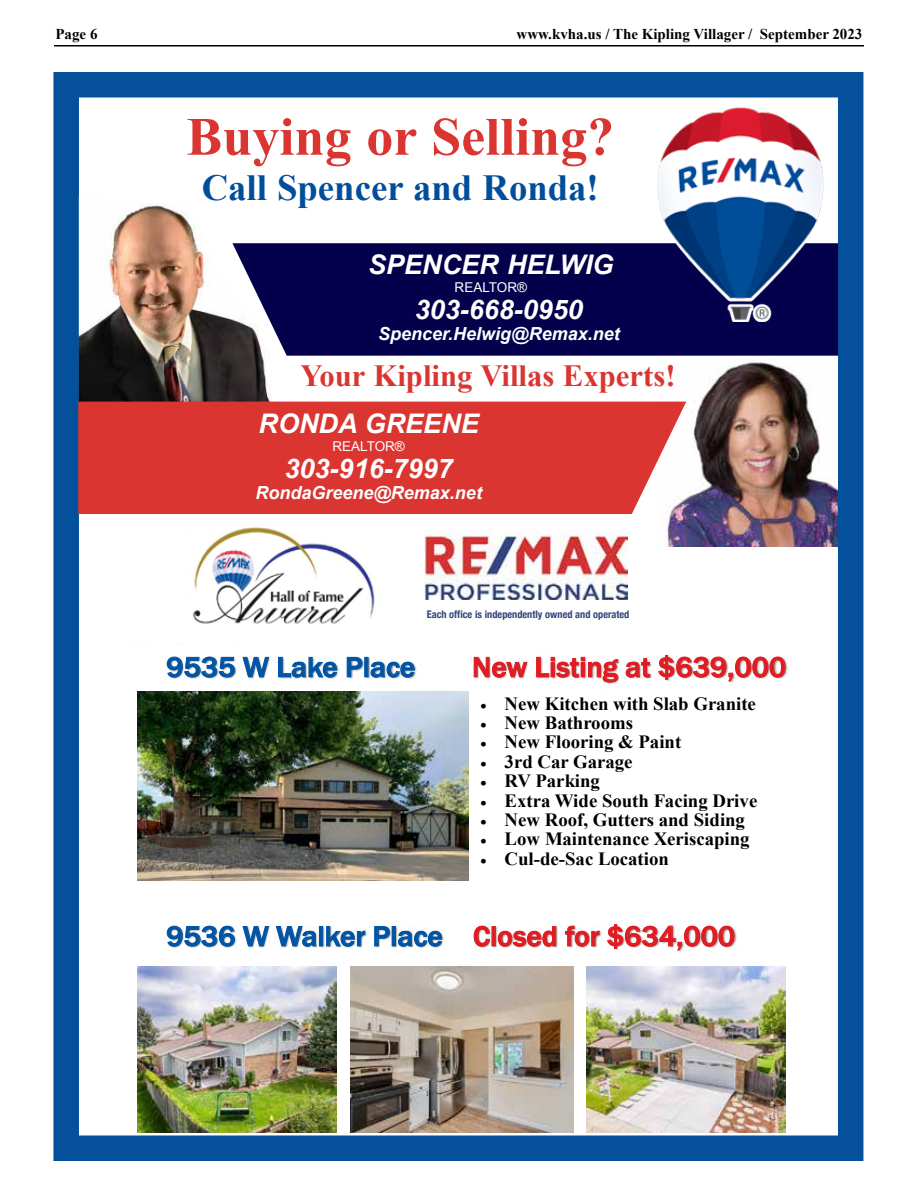
<style>
.page{position:relative;width:918px;height:1188px;background:#fff}
.page>*{position:absolute;margin:0;border:0;box-sizing:border-box;transform-origin:0 0}
.t1{font:700 54px "Times New Roman";color:#da3531}
.t2{font:700 36.75px "Times New Roman";color:#004e9b}
.t3{font:700 30.75px "Times New Roman";color:#da3531}
.t4{font:500 29.1px "Franklin Gothic";color:#e11b22}
.t5{font:500 29.1px "Franklin Gothic";color:#0054a4}
.t6{font:italic 700 27px "Arial";color:#fff}
.t7{font:700 18.75px "Times New Roman";letter-spacing:-.005em;color:#000}
.t8{font:700 18.6px "Times New Roman";color:#000}
.t9{font:italic 700 18px "Arial";color:#fff}
.t10{font:700 15px "Times New Roman";color:#000}
.t11{font:13.5px "Arial";color:#fff}
.t12{font:700 condensed 10.5px "Helvetica Neue";color:#2f447b}
.s1{color:#0054a4}
</style>
<div class="page">
<hr style="left:54px;top:45px;width:810px;height:1px;background:#000">
<div style="left:53px;top:72px;width:810px;height:1089px;border:26px solid #04509a"></div>
<img style="left:79px;top:196px;width:193px;height:206px">
<svg style="left:375px;top:880px;width:69px;height:1px"></svg>
<img style="left:425px;top:529px;width:202px;height:71px">
<img style="left:658px;top:357px;width:180px;height:190px">
<svg style="left:232px;top:243px;width:606px;height:113px;background:#100c53"></svg>
<div style="left:78px;top:402px;width:608px;height:112px;background:#da3531"></div>
<img style="left:655px;top:107px;width:170px;height:214px">
<img style="left:193px;top:527px;width:182px;height:97px">
<img style="left:481px;top:924px;width:234px;height:43px">
<img style="left:715px;top:925px;width:59px;height:42px">
<img style="left:146px;top:925px;width:277px;height:42px">
<img style="left:423px;top:926px;width:58px;height:41px">
<img style="left:138px;top:967px;width:199px;height:166px">
<img style="left:586px;top:967px;width:199px;height:166px">
<img style="left:350px;top:967px;width:224px;height:166px">
<img style="left:146px;top:656px;width:249px;height:36px">
<img style="left:395px;top:662px;width:57px;height:30px">
<img style="left:452px;top:655px;width:314px;height:37px">
<img style="left:766px;top:657px;width:22px;height:22px">
<img style="left:138px;top:692px;width:331px;height:188px">
<p class="t10" style="left:56px;top:23px;width:44px">Page 6</p>
<p class="t10" style="left:517px;top:23px;width:347px">www.kvha.us / The Kipling Villager / September 2023</p>
<h1 class="t1" style="left:186px;top:99px;width:429px">Buying or Selling?</h1>
<h2 class="t2" style="left:202px;top:162px;width:399px">Call Spencer and Ronda!</h2>
<h3 class="t6" style="left:368px;top:247px;width:247px">SPENCER HELWIG</h3>
<p class="t11" style="left:455px;top:278px;width:74px">REALTOR®</p>
<h3 class="t6" style="left:415px;top:292px;width:170px">303-668-0950</h3>
<p class="t9" style="left:378px;top:322px;width:243px">Spencer.Helwig@Remax.net</p>
<h3 class="t3" style="left:301px;top:354px;width:377px">Your Kipling Villas Experts!</h3>
<h3 class="t6" style="left:259px;top:406px;width:222px">RONDA GREENE</h3>
<p class="t11" style="left:332px;top:437px;width:74px">REALTOR®</p>
<h3 class="t6" style="left:285px;top:451px;width:170px">303-916-7997</h3>
<p class="t9" style="left:255px;top:481px;width:228px">RondaGreene@Remax.net</p>
<p class="t12" style="left:427px;top:605px;width:204px">Each office is independently owned and operated</p>
<h3 class="t5" style="left:166px;top:649px;width:250px">9535 W Lake Place</h3>
<h3 class="t4" style="left:472px;top:649px;width:316px">New Listing at $639,000</h3>
<p class="t8" style="left:480px;top:690px;width:277px">• New Kitchen with Slab Granite</p>
<p class="t8" style="left:480px;top:709px;width:154px">• New Bathrooms</p>
<p class="t7" style="left:480px;top:729px;width:202px">• New Flooring &amp; Paint</p>
<p class="t8" style="left:480px;top:748px;width:154px">• 3rd Car Garage</p>
<p class="t8" style="left:480px;top:768px;width:121px">• RV Parking</p>
<p class="t8" style="left:480px;top:787px;width:278px">• Extra Wide South Facing Drive</p>
<p class="t8" style="left:480px;top:806px;width:266px">• New Roof, Gutters and Siding</p>
<p class="t8" style="left:480px;top:826px;width:271px">• Low Maintenance Xeriscaping</p>
<p class="t8" style="left:480px;top:845px;width:190px">• Cul-de-Sac Location</p>
<h3 class="t4" style="left:166px;top:918px;width:570px"><span class="s1">9536 W Walker Place</span> Closed for $634,000</h3>
</div>
